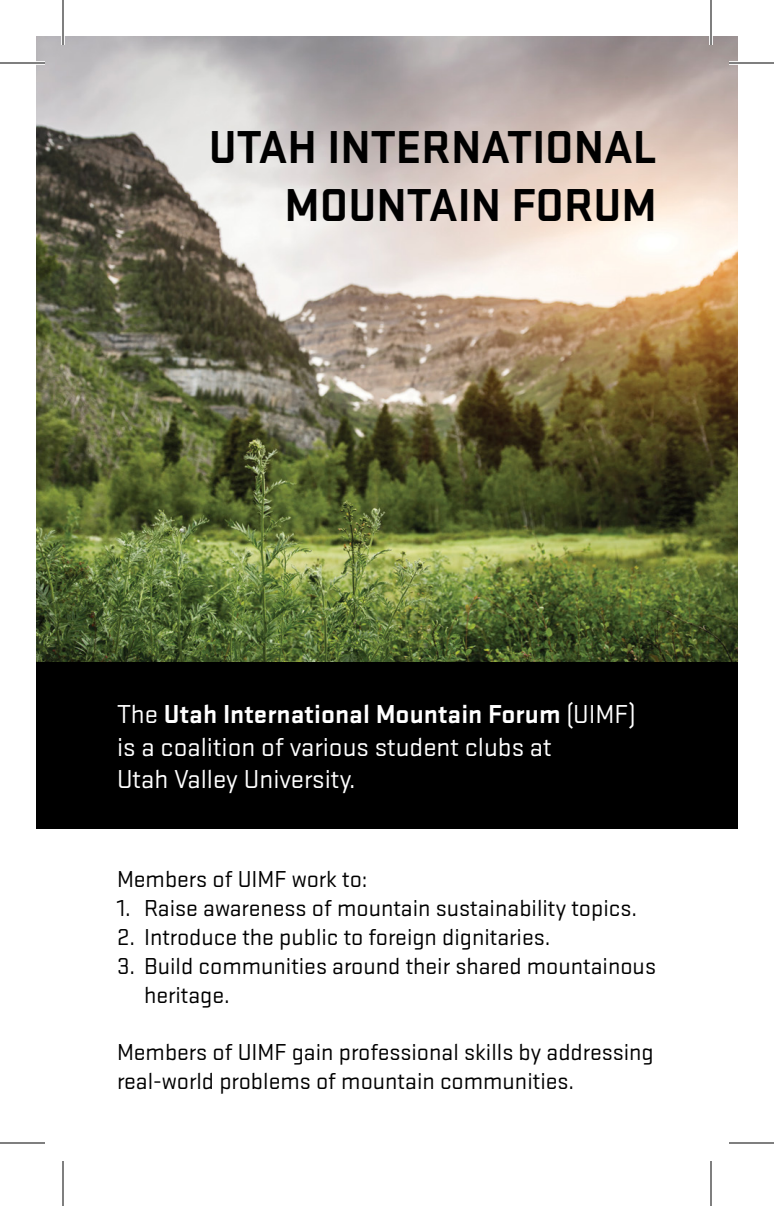
<style>
.page{position:relative;width:774px;height:1206px;background:#fff}
.page>*{position:absolute;margin:0;border:0;box-sizing:border-box;transform-origin:0 0}
.t1{font:700 48px/57.6px "Stratum 1";color:#000;text-align:right}
.t2{font:27px/32.4px "Stratum 1";color:#fff}
.t3{font:24px/28.8px "Stratum 1";color:#000}
.s1{font-weight:700}
</style>
<div class="page">
<img style="left:36px;top:36px;width:702px;height:626px">
<div style="left:36px;top:662px;width:702px;height:166px;background:#000"></div>
<hr style="left:0;top:61px;width:45px;height:4px;background:#fff">
<hr style="left:729px;top:61px;width:45px;height:4px;background:#fff">
<hr style="left:61px;top:0;width:4px;height:45px;background:#fff">
<svg style="left:709px;top:36px;width:4px;height:9px"></svg>
<hr style="left:0;top:62px;width:45px;height:2px;background:#000">
<hr style="left:729px;top:62px;width:45px;height:2px;background:#000">
<hr style="left:0;top:1142px;width:45px;height:2px;background:#000">
<hr style="left:729px;top:1142px;width:45px;height:2px;background:#000">
<hr style="left:62px;top:0;width:2px;height:45px;background:#000">
<hr style="left:62px;top:1161px;width:2px;height:45px;background:#000">
<hr style="left:710px;top:0;width:2px;height:45px;background:#000">
<hr style="left:710px;top:1161px;width:2px;height:45px;background:#000">
<h1 class="t1" style="left:209px;top:118px;width:450px">UTAH INTERNATIONAL<br>MOUNTAIN FORUM</h1>
<p class="t2" style="left:117px;top:698px;width:520px">The <span class="s1">Utah International Mountain Forum</span> (UIMF) is a coalition of various student clubs at<br>Utah Valley University.</p>
<p class="t3" style="left:117px;top:865px;width:252px">Members of UIMF work to:</p>
<p class="t3" style="left:117px;top:894px;width:522px">1. Raise awareness of mountain sustainability topics.</p>
<p class="t3" style="left:117px;top:923px;width:435px">2. Introduce the public to foreign dignitaries.</p>
<p class="t3" style="left:144px;top:951px;width:514px;text-indent:-27px">3. Build communities around their shared mountainous heritage.</p>
<p class="t3" style="left:117px;top:1038px;width:538px">Members of UIMF gain professional skills by addressing real-world problems of mountain communities.</p>
</div>
